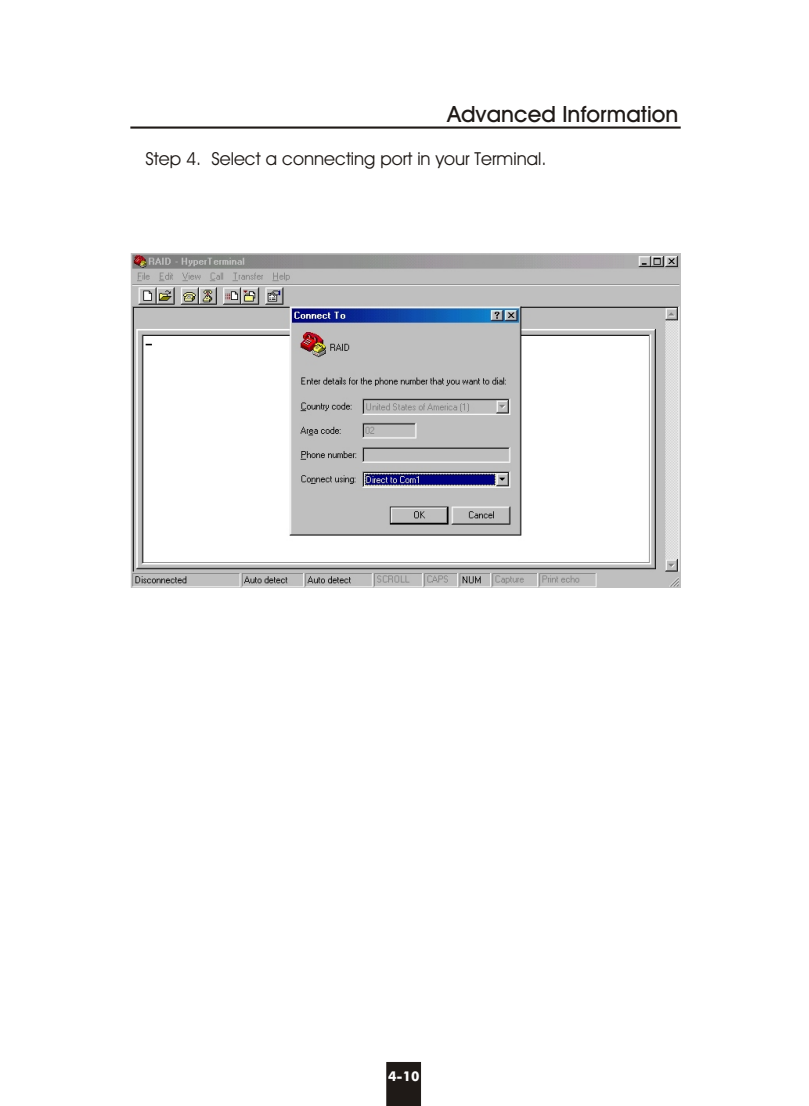
<style>
.page{position:relative;width:809px;height:1106px;background:#fff}
.page>*{position:absolute;margin:0;border:0;box-sizing:border-box;transform-origin:0 0}
.t1{font:22.5px "Avant Garde Md BT";color:#1f1a17}
.t2{font:18px "Avant Garde Bk BT";color:#1f1a17}
.t3{font:700 13.5px "Futura Md BT";color:#fff}
</style>
<div class="page">
<hr style="left:130px;top:126px;width:550px;height:3px;background:#1f1a17">
<div style="left:386px;top:1062px;width:35px;height:44px;background:#1f1a17"></div>
<img style="left:130px;top:253px;width:550px;height:334px">
<p class="t1" style="left:447px;top:105px;width:232px">Advanced Information</p>
<p class="t2" style="left:145px;top:151px;width:402px">Step 4. Select a connecting port in your Terminal.</p>
<p class="t3" style="left:388px;top:1070px;width:33px">4-10</p>
</div>
